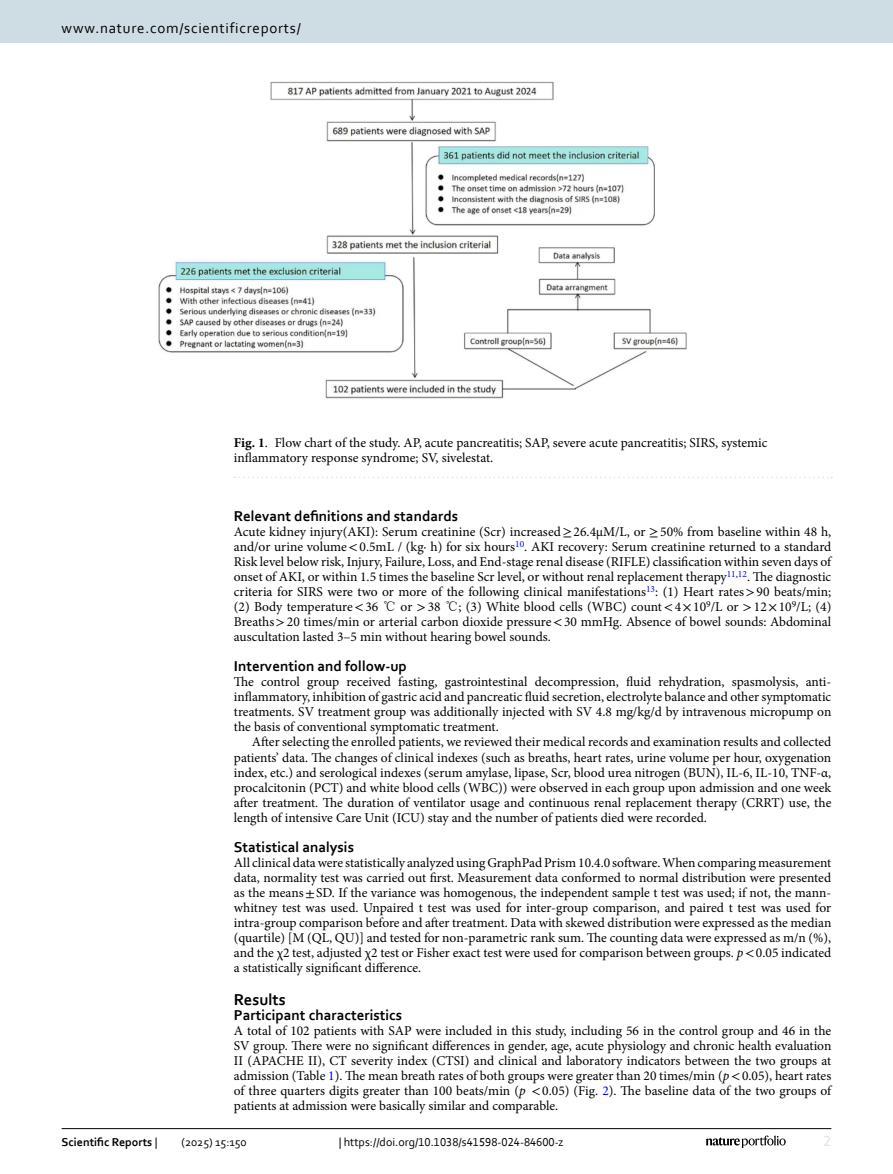
<style>
.page{position:relative;width:893px;height:1174px;background:#fff}
.page>*{position:absolute;margin:0;border:0;box-sizing:border-box;transform-origin:0 0}
.Head_1{font:700 16.5px "Corbel";color:#000}
.Head_2{font:700 15px "Corbel";color:#000}
.t1{font:15px "Corbel";letter-spacing:.05em;color:#000}
.Head_2_After_1{font:700 15px "Corbel";color:#000}
.t2{font:15px "Corbel";color:#d9e4eb}
.Body_Text{font:13.5px/15px "Minion Pro";color:#000;text-align:justify}
.Body_Text_Indent{font:13.5px/15px "Minion Pro";color:#000;text-align:justify}
.Figure_Caption{font:13.5px/15px "Minion Pro";letter-spacing:-.005em;color:#000}
.t3{font:12px "Corbel";color:#000}
.t4{font:700 12px "Corbel";color:#000}
.s1{font-weight:700}
.s2{font-family:"STIX"}
.s3{font-family:"Sim Sun"}
.s4{font-style:italic}
.s5{color:#00f}
.s6{font-weight:400}
</style>
<div class="page">
<img style="left:158px;top:81px;width:529px;height:318px">
<svg style="left:235px;top:476px;width:597px;height:2px"></svg>
<hr style="left:62px;top:1128px;width:769px;height:1px;background:#000">
<svg style="left:706px;top:1135px;width:80px;height:12px"></svg>
<div style="left:0;top:0;width:893px;height:43px;background:#cedde4"></div>
<p class="t1" style="left:62px;top:18px;width:241px">www.nature.com/scientificreports/</p>
<p class="Figure_Caption" style="left:234px;top:435px;width:535px"><span class="s1">Fig. 1</span>. Flow chart of the study. AP, acute pancreatitis; SAP, severe acute pancreatitis; SIRS, systemic inflammatory response syndrome; SV, sivelestat.</p>
<p class="Head_2" style="left:234px;top:507px;width:226px">Relevant definitions and standards</p>
<p class="Body_Text" style="left:234px;top:524px;width:599px">Acute kidney injury(AKI): Serum creatinine (Scr) increased<span class="s2">≥</span>26.4µM/L, or <span class="s2">≥</span>50% from baseline within 48 h, and/or urine volume<span class="s2">&lt;</span>0.5mL / (kg· h) for six hours<sup>10</sup>. AKI recovery: Serum creatinine returned to a standard Risk level below risk, Injury, Failure, Loss, and End-stage renal disease (RIFLE) classification within seven days of onset of AKI, or within 1.5 times the baseline Scr level, or without renal replacement therapy<sup>11</sup><sup>,</sup><sup>12</sup>. The diagnostic criteria for SIRS were two or more of the following clinical manifestations<sup>13</sup>: (1) Heart rates<span class="s2">&gt;</span>90 beats/min; (2) Body temperature<span class="s2">&lt;</span>36 <span class="s3">℃</span> or <span class="s2">&gt;</span>38 <span class="s3">℃</span>; (3) White blood cells (WBC) count<span class="s2">&lt;</span>4<span class="s2">×</span>10<sup>9</sup>/L or <span class="s2">&gt;</span>12<span class="s2">×</span>10<sup>9</sup>/L; (4)<br>Breaths<span class="s2">&gt;</span>20 times/min or arterial carbon dioxide pressure<span class="s2">&lt;</span>30 mmHg. Absence of bowel sounds: Abdominal auscultation lasted 3–5 min without hearing bowel sounds.</p>
<p class="Head_2" style="left:234px;top:657px;width:174px">Intervention and follow‑up</p>
<p class="Body_Text" style="left:234px;top:674px;width:599px">The control group received fasting, gastrointestinal decompression, fluid rehydration, spasmolysis, anti&shy;inflammatory, inhibition of gastric acid and pancreatic fluid secretion, electrolyte balance and other symptomatic treatments. SV treatment group was additionally injected with SV 4.8 mg/kg/d by intravenous micropump on the basis of conventional symptomatic treatment.</p>
<p class="Body_Text_Indent" style="left:234px;top:734px;width:599px;text-indent:18px">After selecting the enrolled patients, we reviewed their medical records and examination results and collected patients’ data. The changes of clinical indexes (such as breaths, heart rates, urine volume per hour, oxygenation index, etc.) and serological indexes (serum amylase, lipase, Scr, blood urea nitrogen (BUN), IL-6, IL-10, TNF-α, procalcitonin (PCT) and white blood cells (WBC)) were observed in each group upon admission and one week after treatment. The duration of ventilator usage and continuous renal replacement therapy (CRRT) use, the length of intensive Care Unit (ICU) stay and the number of patients died were recorded.</p>
<p class="Head_2" style="left:234px;top:837px;width:122px">Statistical analysis</p>
<p class="Body_Text" style="left:234px;top:854px;width:599px">All clinical data were statistically analyzed using GraphPad Prism 10.4.0 software. When comparing measurement data, normality test was carried out first. Measurement data conformed to normal distribution were presented as the means<span class="s2">±</span>SD. If the variance was homogenous, the independent sample t test was used; if not, the mann&shy;whitney test was used. Unpaired t test was used for inter-group comparison, and paired t test was used for intra-group comparison before and after treatment. Data with skewed distribution were expressed as the median (quartile) [M (QL, QU)] and tested for non-parametric rank sum. The counting data were expressed as m/n (%), and the χ2 test, adjusted χ2 test or Fisher exact test were used for comparison between groups. <span class="s4">p</span><span class="s2">&lt;</span>0.05 indicated a statistically significant difference.</p>
<p class="Head_1" style="left:234px;top:988px;width:53px">Results</p>
<p class="Head_2_After_1" style="left:234px;top:1005px;width:170px">Participant characteristics</p>
<p class="Body_Text" style="left:234px;top:1022px;width:599px">A total of 102 patients with SAP were included in this study, including 56 in the control group and 46 in the SV group. There were no significant differences in gender, age, acute physiology and chronic health evaluation II (APACHE II), CT severity index (CTSI) and clinical and laboratory indicators between the two groups at admission (Table <span class="s5">1</span>). The mean breath rates of both groups were greater than 20 times/min (<span class="s4">p</span><span class="s2">&lt;</span>0.05), heart rates of three quarters digits greater than 100 beats/min (<span class="s4">p</span> <span class="s2">&lt;</span>0.05) (Fig. <span class="s5">2</span>). The baseline data of the two groups of patients at admission were basically similar and comparable.</p>
<p class="t4" style="left:62px;top:1134px;width:97px">Scientific Reports <span class="s6">|</span></p>
<p class="t3" style="left:181px;top:1134px;width:67px">(2025) 15:150</p>
<p class="t3" style="left:339px;top:1134px;width:226px">| https://doi.org/10.1038/s41598-024-84600-z</p>
<p class="t2" style="left:824px;top:1132px;width:9px">2</p>
</div>
